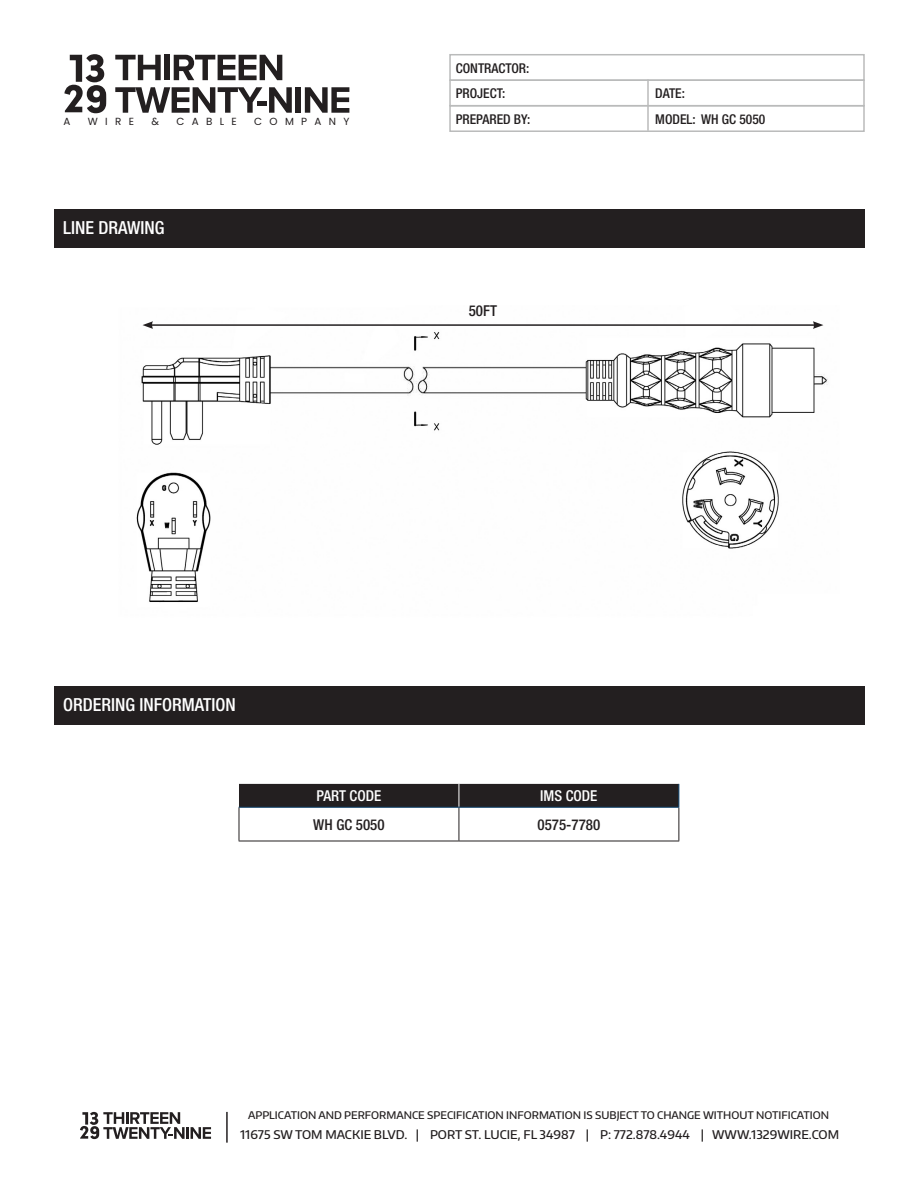
<style>
.page{position:relative;width:918px;height:1188px;background:#fff}
.page>*{position:absolute;margin:0;border:0;box-sizing:border-box;transform-origin:0 0}
.t1{font:500 condensed 18px "Helvetica Neue";color:#fff}
.Table_Body_Text{font:500 condensed 15px "Helvetica Neue";color:#231f20}
.t2{font:500 condensed 15px "Helvetica Neue";color:#fff}
.t3{font:500 condensed 13.5px "Helvetica Neue";color:#231f20}
.t4{font:500 12px "Encode Sans Normal";color:#231f20}
.t5{font:500 10.5px "Encode Sans Normal";color:#231f20}
.t6{font:10.35px "Poppins";letter-spacing:.71em;color:#231f20}
</style>
<div class="page">
<div style="left:54px;top:686px;width:811px;height:39px;background:#231f20"></div>
<hr style="left:459px;top:808px;width:1px;height:33px;background:#231f20">
<hr style="left:679px;top:808px;width:1px;height:33px;background:#231f20">
<hr style="left:239px;top:841px;width:220px;height:1px;background:#231f20">
<hr style="left:459px;top:841px;width:220px;height:1px;background:#231f20">
<div style="left:239px;top:784px;width:441px;height:23px;background:#231f20"></div>
<hr style="left:239px;top:807px;width:220px;height:1px;background:#0d426c">
<hr style="left:459px;top:807px;width:220px;height:1px;background:#0d426c">
<hr style="left:239px;top:808px;width:1px;height:33px;background:#231f20">
<div style="left:54px;top:209px;width:811px;height:39px;background:#231f20"></div>
<img style="left:136px;top:325px;width:692px;height:278px">
<hr style="left:151px;top:324px;width:664px;height:2px;background:#231f20">
<svg style="left:143px;top:321px;width:10px;height:8px"></svg>
<svg style="left:813px;top:321px;width:10px;height:8px"></svg>
<div style="left:449px;top:54px;width:416px;height:27px;border:2px solid #babbbb"></div>
<div style="left:449px;top:79px;width:416px;height:27px;border:2px solid #babbbb"></div>
<hr style="left:647px;top:80px;width:2px;height:25px;background:#babbbb">
<div style="left:449px;top:105px;width:416px;height:27px;border:2px solid #babbbb"></div>
<hr style="left:647px;top:106px;width:2px;height:24px;background:#babbbb">
<svg style="left:115px;top:55px;width:46px;height:25px"></svg>
<div style="left:164px;top:55px;width:6px;height:25px;background:#231f20"></div>
<svg style="left:174px;top:55px;width:108px;height:25px"></svg>
<svg style="left:115px;top:87px;width:147px;height:26px"></svg>
<div style="left:257px;top:101px;width:10px;height:5px;background:#231f20"></div>
<svg style="left:269px;top:87px;width:23px;height:26px"></svg>
<div style="left:296px;top:87px;width:5px;height:26px;background:#231f20"></div>
<svg style="left:305px;top:87px;width:44px;height:26px"></svg>
<svg style="left:64px;top:54px;width:42px;height:59px"></svg>
<svg style="left:80px;top:1112px;width:131px;height:27px"></svg>
<hr style="left:226px;top:1112px;width:2px;height:31px;background:#231f20">
<p class="t6" style="left:63px;top:115px;width:8px">A</p>
<p class="t6" style="left:88px;top:115px;width:48px">WIRE</p>
<p class="t6" style="left:151px;top:115px;width:9px">&amp;</p>
<p class="t6" style="left:176px;top:115px;width:62px">CABLE</p>
<p class="t6" style="left:254px;top:115px;width:97px">COMPANY</p>
<p class="t1" style="left:63px;top:217px;width:103px">LINE DRAWING</p>
<p class="t3" style="left:456px;top:60px;width:75px">CONTRACTOR:</p>
<p class="t3" style="left:456px;top:86px;width:51px">PROJECT:</p>
<p class="t3" style="left:655px;top:86px;width:31px">DATE:</p>
<p class="t3" style="left:456px;top:111px;width:76px">PREPARED BY:</p>
<p class="t3" style="left:655px;top:111px;width:112px">MODEL: WH GC 5050</p>
<p class="Table_Body_Text" style="left:469px;top:302px;width:30px">50FT</p>
<p class="t1" style="left:63px;top:694px;width:174px">ORDERING INFORMATION</p>
<p class="t2" style="left:317px;top:787px;width:66px">PART CODE</p>
<p class="t2" style="left:540px;top:787px;width:59px">IMS CODE</p>
<p class="Table_Body_Text" style="left:313px;top:816px;width:73px">WH GC 5050</p>
<p class="Table_Body_Text" style="left:537px;top:816px;width:64px">0575-7780</p>
<p class="t5" style="left:248px;top:1109px;width:583px">APPLICATION AND PERFORMANCE SPECIFICATION INFORMATION IS SUBJECT TO CHANGE WITHOUT NOTIFICATION</p>
<p class="t4" style="left:240px;top:1126px;width:600px">11675 SW TOM MACKIE BLVD. | PORT ST. LUCIE, FL 34987 | P: 772.878.4944 | WWW.1329WIRE.COM</p>
</div>
